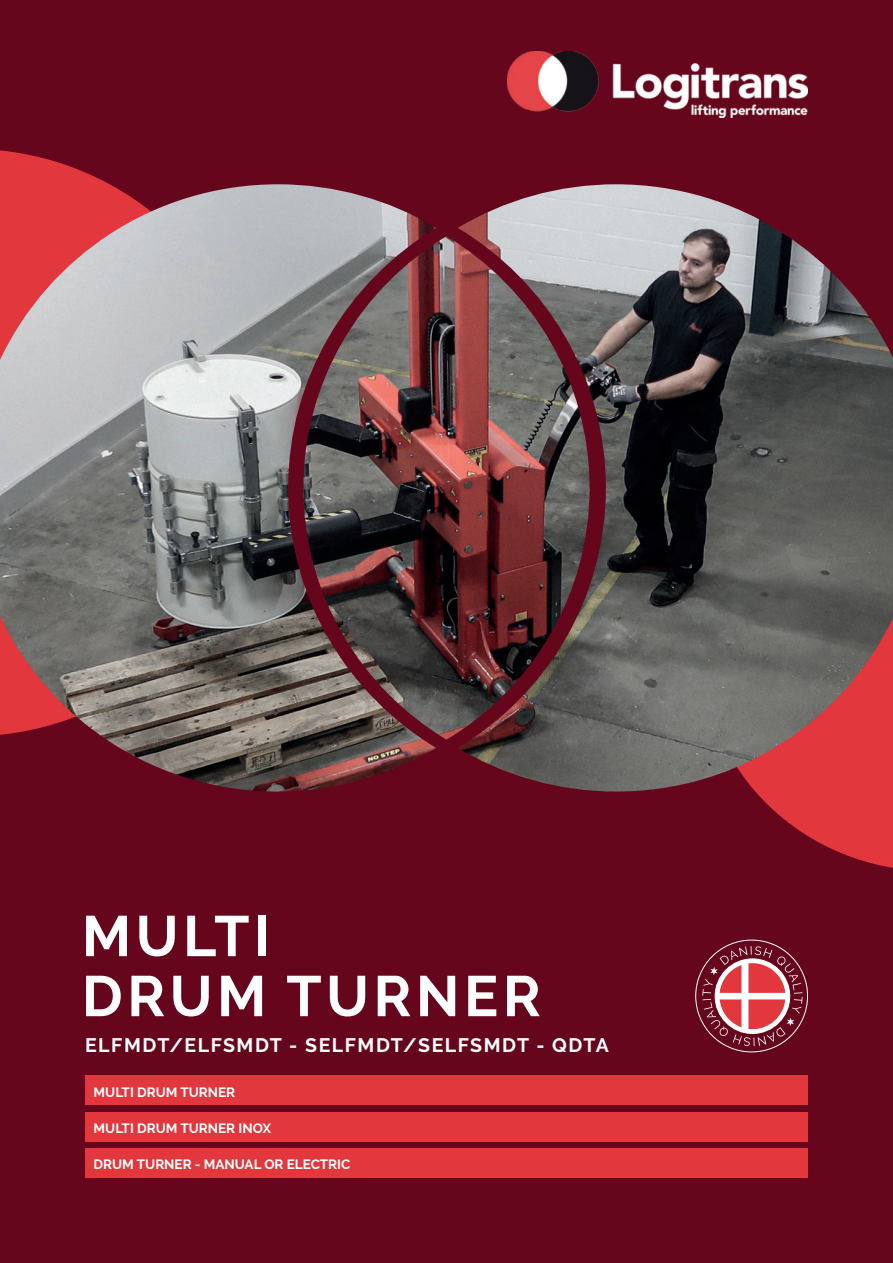
<style>
.page{position:relative;width:893px;height:1263px;background:#65061c}
.page>*{position:absolute;margin:0;border:0;box-sizing:border-box;transform-origin:0 0}
.t1{font:700 57px/60px "Raleway";letter-spacing:.08em;color:#fff}
.t2{font:700 19.5px "Raleway";letter-spacing:.08em;color:#fff}
.t3{font:700 13.5px "Raleway";color:#fff}
</style>
<div class="page">
<svg style="left:755px;top:791px;width:138px;height:77px;fill:#e1373d"></svg>
<svg style="left:0;top:150px;width:109px;height:34px;fill:#e1373d"></svg>
<img style="left:436px;top:236px;width:22px;height:504px">
<img style="left:0;top:184px;width:436px;height:607px">
<img style="left:458px;top:184px;width:435px;height:607px">
<div style="left:85px;top:1075px;width:723px;height:30px;background:#e1373d"></div>
<div style="left:85px;top:1112px;width:723px;height:30px;background:#e1373d"></div>
<div style="left:85px;top:1148px;width:723px;height:30px;background:#e1373d"></div>
<svg style="left:702px;top:946px;width:100px;height:100px"></svg>
<img style="left:508px;top:51px;width:300px;height:67px">
<h1 class="t1" style="left:82px;top:911px;width:460px">MULTI<br>DRUM TURNER</h1>
<h2 class="t2" style="left:85px;top:1038px;width:525px">ELFMDT/ELFSMDT - SELFMDT/SELFSMDT - QDTA</h2>
<p class="t3" style="left:94px;top:1086px;width:143px">MULTI DRUM TURNER</p>
<p class="t3" style="left:94px;top:1123px;width:179px">MULTI DRUM TURNER INOX</p>
<p class="t3" style="left:94px;top:1159px;width:258px">DRUM TURNER - MANUAL OR ELECTRIC</p>
</div>
